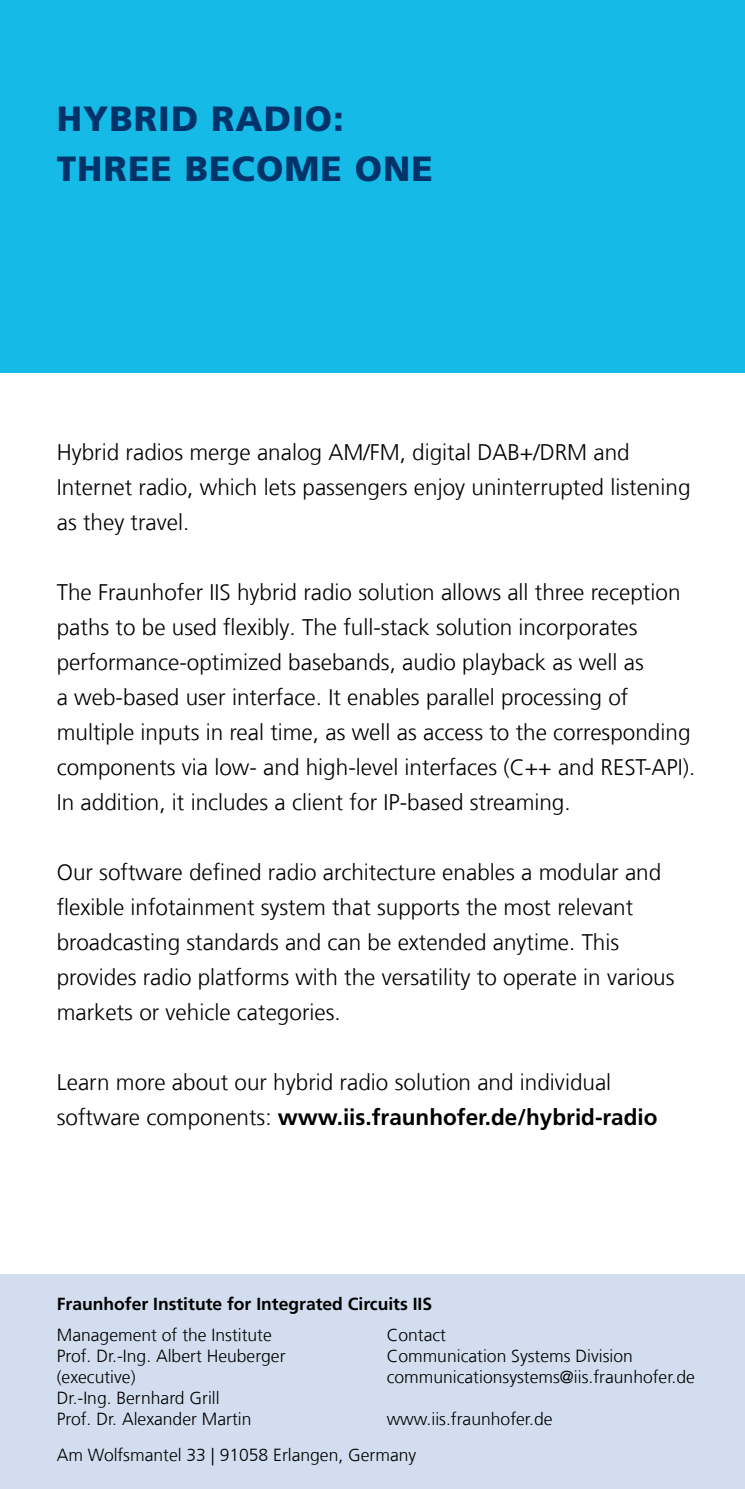
<style>
.page{position:relative;width:745px;height:1489px;background:#fff}
.page>*{position:absolute;margin:0;border:0;box-sizing:border-box;transform-origin:0 0}
.t1{font:900 35px/50px "Frutiger LT Com";letter-spacing:.03em;color:#00336a}
.t2{font:300 22.5px/35px "Frutiger LT Com";color:#000}
.t3{font:300 17.5px/21px "Frutiger LT Com";color:#000}
.t4{font:700 17.5px "Frutiger LT Com";color:#000}
.s1{font-weight:700}
</style>
<div class="page">
<div style="left:0;top:1273px;width:744px;height:215px;background:#d2deef"></div>
<div style="left:0;top:0;width:744px;height:372px;background:#16bae7"></div>
<h1 class="t1" style="left:57px;top:94px;width:377px">HYBRID RADIO:<br>THREE BECOME ONE</h1>
<p class="t2" style="left:57px;top:435px;width:635px">Hybrid radios merge analog AM/FM, digital DAB+/DRM and<br>Internet radio, which lets passengers enjoy uninterrupted listening as they travel.</p>
<p class="t2" style="left:57px;top:575px;width:639px">The Fraunhofer IIS hybrid radio solution allows all three reception paths to be used flexibly. The full-stack solution incorporates performance-optimized basebands, audio playback as well as<br>a web-based user interface. It enables parallel processing of multiple inputs in real time, as well as access to the corresponding components via low- and high-level interfaces (C++ and REST-API).<br>In addition, it includes a client for IP-based streaming.</p>
<p class="t2" style="left:57px;top:855px;width:619px">Our software defined radio architecture enables a modular and flexible infotainment system that supports the most relevant broadcasting standards and can be extended anytime. This provides radio platforms with the versatility to operate in various markets or vehicle categories.</p>
<p class="t2" style="left:57px;top:1065px;width:602px">Learn more about our hybrid radio solution and individual software components: <span class="s1">www.iis.fraunhofer.de/hybrid-radio</span></p>
<p class="t4" style="left:57px;top:1293px;width:377px">Fraunhofer Institute for Integrated Circuits IIS</p>
<p class="t3" style="left:57px;top:1324px;width:230px">Management of the Institute<br>Prof. Dr.-Ing. Albert Heuberger (executive)<br>Dr.-Ing. Bernhard Grill<br>Prof. Dr. Alexander Martin</p>
<p class="t3" style="left:57px;top:1444px;width:361px">Am Wolfsmantel 33 | 91058 Erlangen, Germany</p>
<p class="t3" style="left:386px;top:1324px;width:309px">Contact<br>Communication Systems Division communicationsystems@iis.fraunhofer.de</p>
<p class="t3" style="left:386px;top:1408px;width:167px">www.iis.fraunhofer.de</p>
</div>
